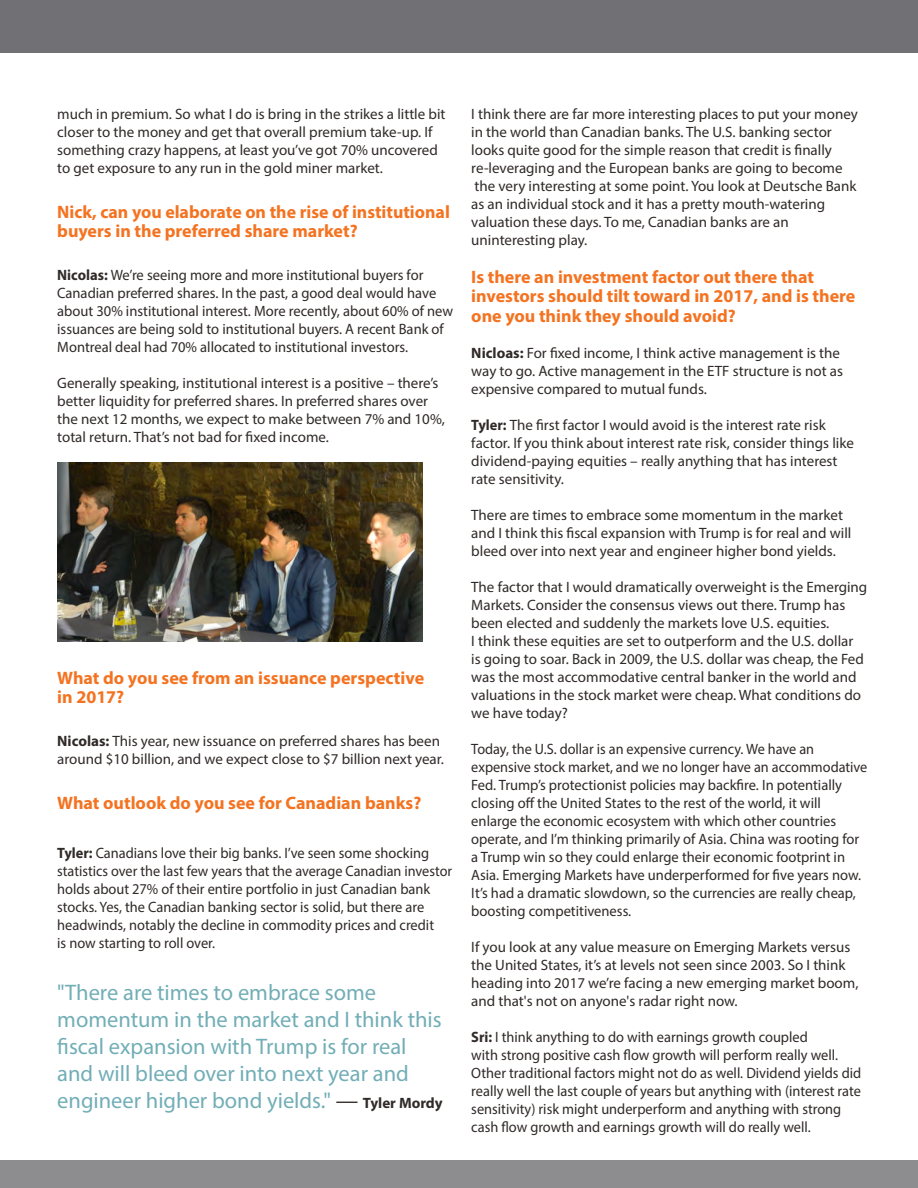
<style>
.page{position:relative;width:918px;height:1188px;background:#fff}
.page>*{position:absolute;margin:0;border:0;box-sizing:border-box;transform-origin:0 0}
.page_headings{font:22.5px/27px "Myriad Pro";color:#72aeb6}
.page_headings-2{font:700 18px/19.5px "Myriad Pro";color:#f47321}
.page_headings-3{font:15px/18px "Myriad Pro";color:#302a28}
.page_headings-4{font:15px/18px "Myriad Pro";color:#302a28;scale:.96 1}
.page_headings-5{font:15px/18px "Myriad Pro";color:#302a28;scale:.95 1}
.s1{font-weight:700}
.s2{color:#302a28}
.s3{font-weight:700;font-size:15px;color:#302a28}
</style>
<div class="page">
<div style="left:0;top:1161px;width:918px;height:27px;background:#8d8c8f"></div>
<img style="left:57px;top:462px;width:365px;height:180px">
<div style="left:0;top:0;width:918px;height:53px;background:#717074"></div>
<p class="page_headings-3" style="left:57px;top:105px;width:390px">much in premium. So what I do is bring in the strikes a little bit closer to the money and get that overall premium take-up. If something crazy happens, at least you’ve got 70% uncovered to get exposure to any run in the gold miner market.</p>
<p class="page_headings-2" style="left:57px;top:201px;width:394px">Nick, can you elaborate on the rise of institutional buyers in the preferred share market?</p>
<p class="page_headings-3" style="left:57px;top:265px;width:397px"><span class="s1">Nicolas:</span> We’re seeing more and more institutional buyers for Canadian preferred shares. In the past, a good deal would have about 30% institutional interest. More recently, about 60% of new issuances are being sold to institutional buyers. A recent Bank of Montreal deal had 70% allocated to institutional investors.</p>
<p class="page_headings-3" style="left:57px;top:373px;width:389px">Generally speaking, institutional interest is a positive – there’s better liquidity for preferred shares. In preferred shares over the next 12 months, we expect to make between 7% and 10%, total return. That’s not bad for fixed income.</p>
<p class="page_headings-2" style="left:57px;top:668px;width:369px">What do you see from an issuance perspective in 2017?</p>
<p class="page_headings-3" style="left:57px;top:732px;width:388px"><span class="s1">Nicolas:</span> This year, new issuance on preferred shares has been around $10 billion, and we expect close to $7 billion next year.</p>
<p class="page_headings-2" style="left:57px;top:792px;width:366px">What outlook do you see for Canadian banks?</p>
<p class="page_headings-4" style="left:57px;top:844px;width:413px"><span class="s1">Tyler:</span> Canadians love their big banks. I’ve seen some shocking statistics over the last few years that the average Canadian investor holds about 27% of their entire portfolio in just Canadian bank stocks. Yes, the Canadian banking sector is solid, but there are headwinds, notably the decline in commodity prices and credit<br>is now starting to roll over.</p>
<p class="page_headings" style="left:57px;top:978px;width:387px">"There are times to embrace some momentum in the market and I think this fiscal expansion with Trump is for real and will bleed over into next year and engineer higher bond yields." <span class="s2">—</span> <span class="s3">Tyler Mordy</span></p>
<p class="page_headings-3" style="left:471px;top:105px;width:388px">I think there are far more interesting places to put your money in the world than Canadian banks. The U.S. banking sector looks quite good for the simple reason that credit is finally</p>
<p class="page_headings-3" style="left:471px;top:159px;width:387px">re-leveraging and the European banks are going to become the very interesting at some point. You look at Deutsche Bank as an individual stock and it has a pretty mouth-watering valuation these days. To me, Canadian banks are an uninteresting play.</p>
<p class="page_headings-2" style="left:471px;top:266px;width:386px">Is there an investment factor out there that investors should tilt toward in 2017, and is there one you think they should avoid?</p>
<p class="page_headings-3" style="left:471px;top:343px;width:373px"><span class="s1">Nicloas:</span> For fixed income, I think active management is the way to go. Active management in the ETF structure is not as expensive compared to mutual funds.</p>
<p class="page_headings-3" style="left:471px;top:415px;width:384px"><span class="s1">Tyler:</span> The first factor I would avoid is the interest rate risk factor. If you think about interest rate risk, consider things like dividend-paying equities – really anything that has interest rate sensitivity.</p>
<p class="page_headings-3" style="left:471px;top:505px;width:382px">There are times to embrace some momentum in the market and I think this fiscal expansion with Trump is for real and will bleed over into next year and engineer higher bond yields.</p>
<p class="page_headings-3" style="left:471px;top:577px;width:397px">The factor that I would dramatically overweight is the Emerging</p>
<p class="page_headings-3" style="left:471px;top:595px;width:394px">Markets. Consider the consensus views out there. Trump has been elected and suddenly the markets love U.S. equities.<br>I think these equities are set to outperform and the U.S. dollar is going to soar. Back in 2009, the U.S. dollar was cheap, the Fed was the most accommodative central banker in the world and valuations in the stock market were cheap. What conditions do we have today?</p>
<p class="page_headings-5" style="left:471px;top:739px;width:418px">Today, the U.S. dollar is an expensive currency. We have an expensive stock market, and we no longer have an accommodative Fed. Trump’s protectionist policies may backfire. In potentially closing off the United States to the rest of the world, it will enlarge the economic ecosystem with which other countries operate, and I’m thinking primarily of Asia. China was rooting for a Trump win so they could enlarge their economic footprint in Asia. Emerging Markets have underperformed for five years now.<br>It’s had a dramatic slowdown, so the currencies are really cheap, boosting competitiveness.</p>
<p class="page_headings-3" style="left:471px;top:937px;width:389px">If you look at any value measure on Emerging Markets versus the United States, it’s at levels not seen since 2003. So I think heading into 2017 we’re facing a new emerging market boom, and that's not on anyone's radar right now.</p>
<p class="page_headings-4" style="left:471px;top:1027px;width:408px"><span class="s1">Sri:</span> I think anything to do with earnings growth coupled<br>with strong positive cash flow growth will perform really well.<br>Other traditional factors might not do as well. Dividend yields did really well the last couple of years but anything with (interest rate sensitivity) risk might underperform and anything with strong cash flow growth and earnings growth will do really well.</p>
</div>
